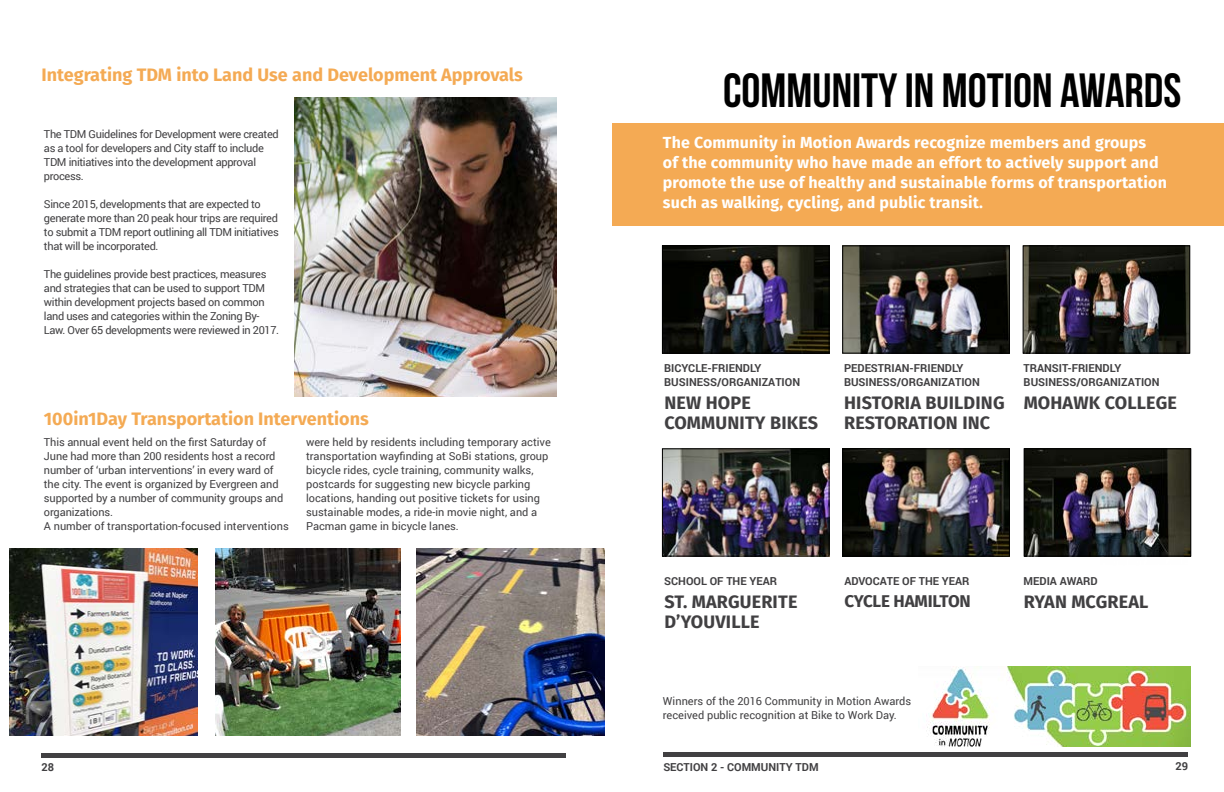
<style>
.page{position:relative;width:1224px;height:792px;background:#fff}
.page>*{position:absolute;margin:0;border:0;box-sizing:border-box;transform-origin:0 0}
.t1{font:48px "Bebas Neue";color:#000}
.t2{font:700 18px/20px "Fira Sans";letter-spacing:.01em;color:#414042}
.t3{font:700 18px "Fira Sans";color:#f4aa54}
.t4{font:700 17px "Fira Sans";letter-spacing:-.01em;color:#414042}
.t5{font:700 16px/20px "Fira Sans";letter-spacing:.01em;color:#fff}
.t6{font:11px/14px "Roboto";letter-spacing:-.01em;color:#414042}
.t7{font:11px/14px "Roboto";letter-spacing:-.03em;color:#414042}
.t8{font:700 11px/14px "Roboto";color:#414042}
</style>
<div class="page">
<div style="left:612px;top:124px;width:612px;height:102px;background:#f4aa54"></div>
<img style="left:926px;top:667px;width:264px;height:79px">
<img style="left:664px;top:247px;width:164px;height:105px">
<div style="left:662px;top:245px;width:168px;height:109px;border:1px solid #000"></div>
<img style="left:844px;top:247px;width:164px;height:105px">
<div style="left:842px;top:245px;width:168px;height:109px;border:1px solid #000"></div>
<img style="left:1025px;top:247px;width:163px;height:105px">
<div style="left:1023px;top:245px;width:167px;height:109px;border:1px solid #000"></div>
<img style="left:664px;top:450px;width:164px;height:105px">
<div style="left:662px;top:448px;width:168px;height:109px;border:1px solid #000"></div>
<img style="left:844px;top:450px;width:164px;height:105px">
<div style="left:842px;top:448px;width:168px;height:109px;border:1px solid #000"></div>
<img style="left:1026px;top:450px;width:163px;height:105px">
<div style="left:1024px;top:448px;width:167px;height:109px;border:1px solid #000"></div>
<hr style="left:663px;top:753px;width:525px;height:4px;background:#414042">
<hr style="left:42px;top:753px;width:524px;height:4px;background:#414042">
<img style="left:10px;top:548px;width:187px;height:188px">
<img style="left:216px;top:548px;width:185px;height:188px">
<img style="left:417px;top:548px;width:187px;height:188px">
<img style="left:294px;top:98px;width:262px;height:299px">
<h2 class="t3" style="left:42px;top:59px;width:483px">Integrating TDM into Land Use and Development Approvals</h2>
<p class="t7" style="left:44px;top:126px;width:236px">The TDM Guidelines for Development were created as a tool for developers and City staff to include TDM initiatives into the development approval process.</p>
<p class="t7" style="left:44px;top:196px;width:236px">Since 2015, developments that are expected to generate more than 20 peak hour trips are required to submit a TDM report outlining all TDM initiatives that will be incorporated.</p>
<p class="t7" style="left:44px;top:266px;width:237px">The guidelines provide best practices, measures and strategies that can be used to support TDM within development projects based on common land uses and categories within the Zoning By-Law. Over 65 developments were reviewed in 2017.</p>
<h2 class="t3" style="left:44px;top:404px;width:326px">100in1Day Transportation Interventions</h2>
<p class="t6" style="left:44px;top:435px;width:246px">This annual event held on the first Saturday of June had more than 200 residents host a record number of ‘urban interventions’ in every ward of the city. The event is organized by Evergreen and supported by a number of community groups and organizations.<br>A number of transportation-focused interventions</p>
<p class="t6" style="left:306px;top:435px;width:246px">were held by residents including temporary active transportation wayfinding at SoBi stations, group bicycle rides, cycle training, community walks, postcards for suggesting new bicycle parking locations, handing out positive tickets for using sustainable modes, a ride-in movie night, and a Pacman game in bicycle lanes.</p>
<p class="t8" style="left:42px;top:759px;width:14px">28</p>
<h1 class="t1" style="left:723px;top:64px;width:460px">COMMUNITY IN MOTION AWARDS</h1>
<p class="t5" style="left:663px;top:131px;width:506px">The Community in Motion Awards recognize members and groups<br>of the community who have made an effort to actively support and promote the use of healthy and sustainable forms of transportation such as walking, cycling, and public transit.</p>
<p class="t8" style="left:664px;top:361px;width:137px">BICYCLE-FRIENDLY<br>BUSINESS/ORGANIZATION</p>
<h2 class="t2" style="left:664px;top:392px;width:155px">NEW HOPE<br>COMMUNITY BIKES</h2>
<p class="t8" style="left:844px;top:361px;width:137px">PEDESTRIAN-FRIENDLY<br>BUSINESS/ORGANIZATION</p>
<h2 class="t2" style="left:844px;top:392px;width:162px">HISTORIA BUILDING<br>RESTORATION INC</h2>
<p class="t8" style="left:1024px;top:361px;width:137px">TRANSIT-FRIENDLY<br>BUSINESS/ORGANIZATION</p>
<h2 class="t2" style="left:1024px;top:392px;width:155px">MOHAWK COLLEGE</h2>
<p class="t8" style="left:664px;top:574px;width:114px">SCHOOL OF THE YEAR</p>
<p class="t8" style="left:844px;top:574px;width:127px">ADVOCATE OF THE YEAR</p>
<p class="t8" style="left:1024px;top:574px;width:76px">MEDIA AWARD</p>
<h2 class="t2" style="left:664px;top:590px;width:135px">ST. MARGUERITE<br>D’YOUVILLE</h2>
<h3 class="t4" style="left:844px;top:586px;width:128px">CYCLE HAMILTON</h3>
<h2 class="t2" style="left:1024px;top:590px;width:126px">RYAN MCGREAL</h2>
<p class="t6" style="left:663px;top:693px;width:250px">Winners of the 2016 Community in Motion Awards received public recognition at Bike to Work Day.</p>
<p class="t8" style="left:663px;top:759px;width:157px">SECTION 2 - COMMUNITY TDM</p>
<p class="t8" style="left:1175px;top:759px;width:14px">29</p>
</div>
